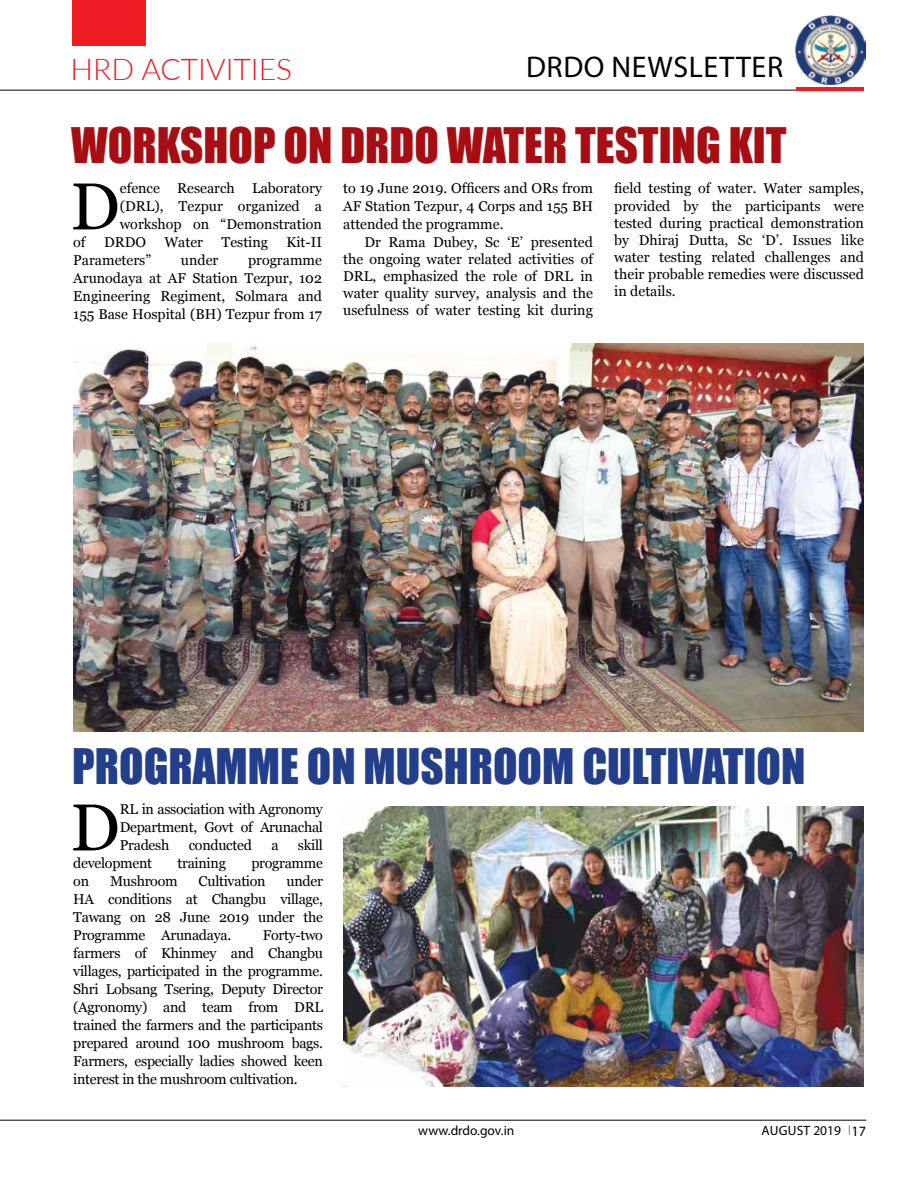
<style>
.page{position:relative;width:918px;height:1188px;background:#fff}
.page>*{position:absolute;margin:0;border:0;box-sizing:border-box;transform-origin:0 0}
.t1{font:66.15px "Georgia";color:#000}
.t2{font:45px "Impact";color:#233e8b}
.t3{font:45px "Impact";color:#a70e13}
.t4{font:30px "Myriad Pro";letter-spacing:.02em;color:#000}
.t5{font:300 30px "Lato";color:#ed1d24}
.t6{font:14.25px/18px "Georgia";color:#000;text-align:justify}
.t7{font:14.25px "Georgia";letter-spacing:-.02em;color:#000}
.t8{font:13.5px "Myriad Pro";color:#000}
.s1{font-size:14.25px}
</style>
<div class="page">
<hr style="left:0;top:90px;width:864px;height:1px;background:#000">
<hr style="left:0;top:1120px;width:866px;height:1px;background:#000">
<div style="left:72px;top:0;width:74px;height:46px;background:#ed1d24"></div>
<hr style="left:796px;top:87px;width:68px;height:3px;background:#ed1d24">
<img style="left:796px;top:15px;width:69px;height:69px">
<img style="left:343px;top:807px;width:521px;height:279px">
<img style="left:73px;top:344px;width:791px;height:387px">
<h3 class="t5" style="left:71px;top:48px;width:223px">HRD ACTIVITIES</h3>
<h3 class="t4" style="left:526px;top:48px;width:256px">DRDO newsletter</h3>
<h2 class="t3" style="left:71px;top:111px;width:717px">WORKSHOP ON DRDO WATER TESTING KIT</h2>
<h1 class="t1" style="left:70px;top:169px;width:51px">D</h1>
<p class="t6" style="left:120px;top:179px;width:204px">efence Research Laboratory (DRL), Tezpur organized a workshop on “Demonstration</p>
<p class="t6" style="left:73px;top:233px;width:14px">of</p>
<p class="t6" style="left:104px;top:233px;width:43px">DRDO</p>
<p class="t6" style="left:164px;top:233px;width:40px">Water</p>
<p class="t6" style="left:222px;top:233px;width:48px">Testing</p>
<p class="t6" style="left:287px;top:233px;width:37px">Kit-II</p>
<p class="t6" style="left:73px;top:251px;width:79px">Parameters”</p>
<p class="t6" style="left:181px;top:251px;width:39px">under</p>
<p class="t6" style="left:343px;top:179px;width:251px">to 19 June 2019. Officers and ORs from AF Station Tezpur, 4 Corps and 155 BH attended the programme.</p>
<p class="t6" style="left:343px;top:233px;width:251px;line-height:17.1px;text-indent:21px">Dr Rama Dubey, Sc ‘E’ presented the ongoing water related activities of DRL, emphasized the role of DRL in water quality survey, analysis and the usefulness of water testing kit during</p>
<p class="t6" style="left:614px;top:180px;width:251px;line-height:17.1px">field testing of water. Water samples, provided by the participants were tested during practical demonstration by Dhiraj Dutta, Sc ‘D’. Issues like water testing related challenges and their probable remedies were discussed in details.</p>
<p class="t6" style="left:73px;top:251px;width:250px;text-indent:175px">programme Arunodaya at AF Station Tezpur, 102<br>Engineering Regiment, Solmara and 155 Base Hospital (BH) Tezpur from 17</p>
<h2 class="t2" style="left:72px;top:731px;width:125px">PROGRAMM</h2>
<h2 class="t2" style="left:280px;top:731px;width:216px">E ON MUSHROOM</h2>
<h2 class="t2" style="left:582px;top:731px;width:225px">CULTIVATION</h2>
<h1 class="t1" style="left:70px;top:790px;width:51px">D</h1>
<p class="t6" style="left:120px;top:801px;width:205px">RL in association with Agronomy Department, Govt of Arunachal Pradesh</p>
<p class="t7" style="left:189px;top:837px;width:65px">conducted</p>
<p class="t6" style="left:271px;top:837px;width:9px">a</p>
<p class="t6" style="left:298px;top:837px;width:26px">skill</p>
<p class="t7" style="left:73px;top:855px;width:80px">development</p>
<p class="t7" style="left:178px;top:855px;width:50px">training</p>
<p class="t7" style="left:251px;top:855px;width:73px">programme</p>
<p class="t6" style="left:73px;top:873px;width:17px">on</p>
<p class="t7" style="left:110px;top:873px;width:69px">Mushroom</p>
<p class="t7" style="left:199px;top:873px;width:69px">Cultivation</p>
<p class="t6" style="left:73px;top:873px;width:251px;text-indent:213px">under HA conditions at Changbu village, Tawang on 28 June 2019 under the Programme Arunadaya.</p>
<p class="t6" style="left:73px;top:926px;width:251px;text-indent:190px">Forty-two farmers of Khinmey and Changbu villages, participated in the programme.<br>Shri Lobsang Tsering, Deputy Director (Agronomy) and team from DRL trained the farmers and the participants prepared around 100 mushroom bags.<br>Farmers, especially ladies showed keen interest in the mushroom cultivation.</p>
<p class="t8" style="left:418px;top:1123px;width:98px">www.drdo.gov.in</p>
<p class="t8" style="left:762px;top:1123px;width:106px">AUGUST 2019 <span class="s1">17</span></p>
</div>
